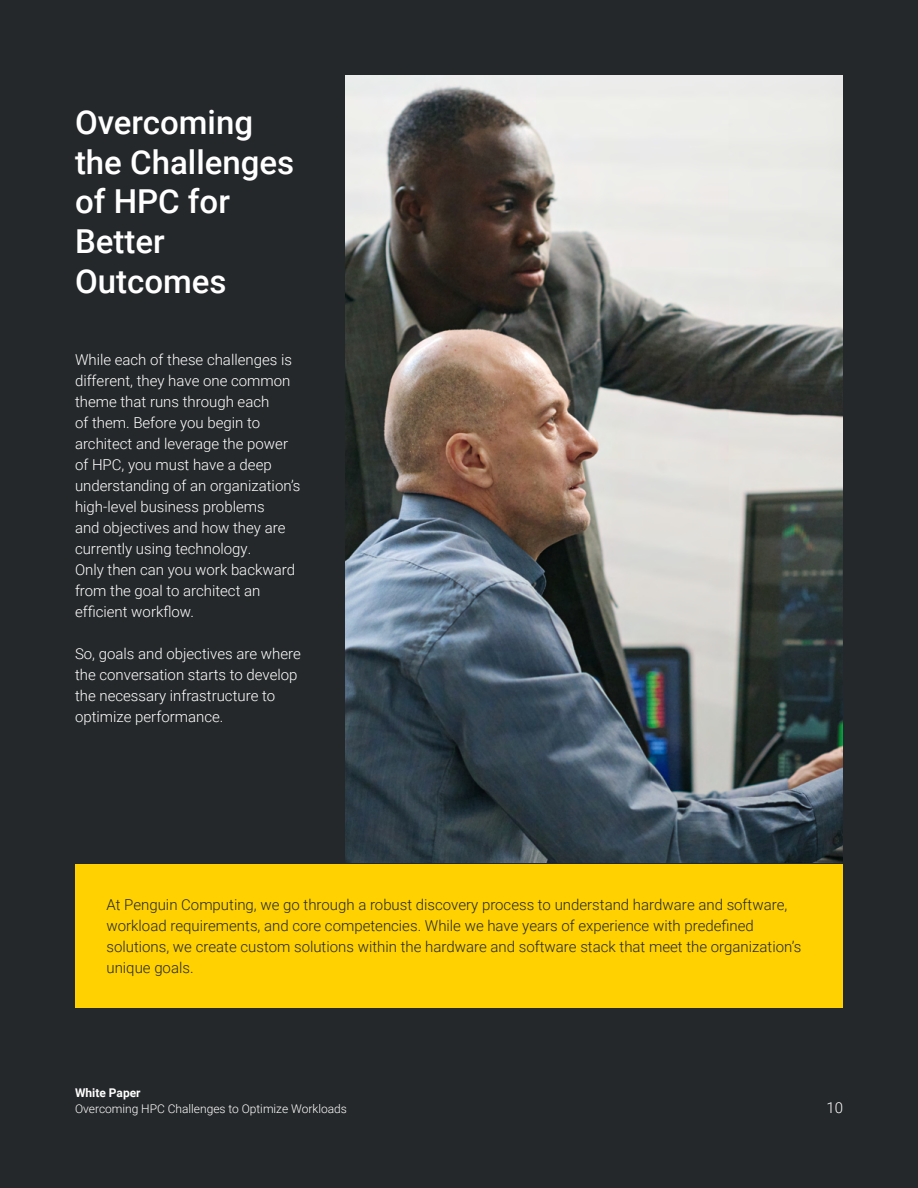
<style>
.page{position:relative;width:918px;height:1188px;background:#25282a}
.page>*{position:absolute;margin:0;border:0;box-sizing:border-box;transform-origin:0 0}
.t1{font:500 33px/39.6px "Roboto";color:#fff}
.t2{font:300 15px/21px "Roboto";color:#fff}
.t3{font:300 15px/21px "Roboto";color:#25282a}
.t4{font:300 12px "Roboto";color:#fff}
.t5{font:700 12px "Roboto";color:#fff}
</style>
<div class="page">
<div style="left:75px;top:864px;width:768px;height:144px;background:#ffd100"></div>
<img style="left:346px;top:75px;width:497px;height:787px">
<h1 class="t1" style="left:75px;top:101px;width:221px">Overcoming the Challenges of HPC for<br>Better<br>Outcomes</h1>
<p class="t2" style="left:75px;top:349px;width:227px">While each of these challenges is different, they have one common theme that runs through each<br>of them. Before you begin to architect and leverage the power of HPC, you must have a deep understanding of an organization’s high-level business problems<br>and objectives and how they are currently using technology.<br>Only then can you work backward from the goal to architect an efficient workflow.</p>
<p class="t2" style="left:75px;top:643px;width:227px">So, goals and objectives are where the conversation starts to develop the necessary infrastructure to optimize performance.</p>
<p class="t3" style="left:106px;top:894px;width:696px">At Penguin Computing, we go through a robust discovery process to understand hardware and software, workload requirements, and core competencies. While we have years of experience with predefined solutions, we create custom solutions within the hardware and software stack that meet the organization’s unique goals.</p>
<p class="t5" style="left:75px;top:1084px;width:67px">White Paper</p>
<p class="t4" style="left:75px;top:1100px;width:273px">Overcoming HPC Challenges to Optimize Workloads</p>
<p class="t2" style="left:826px;top:1097px;width:18px">10</p>
</div>
